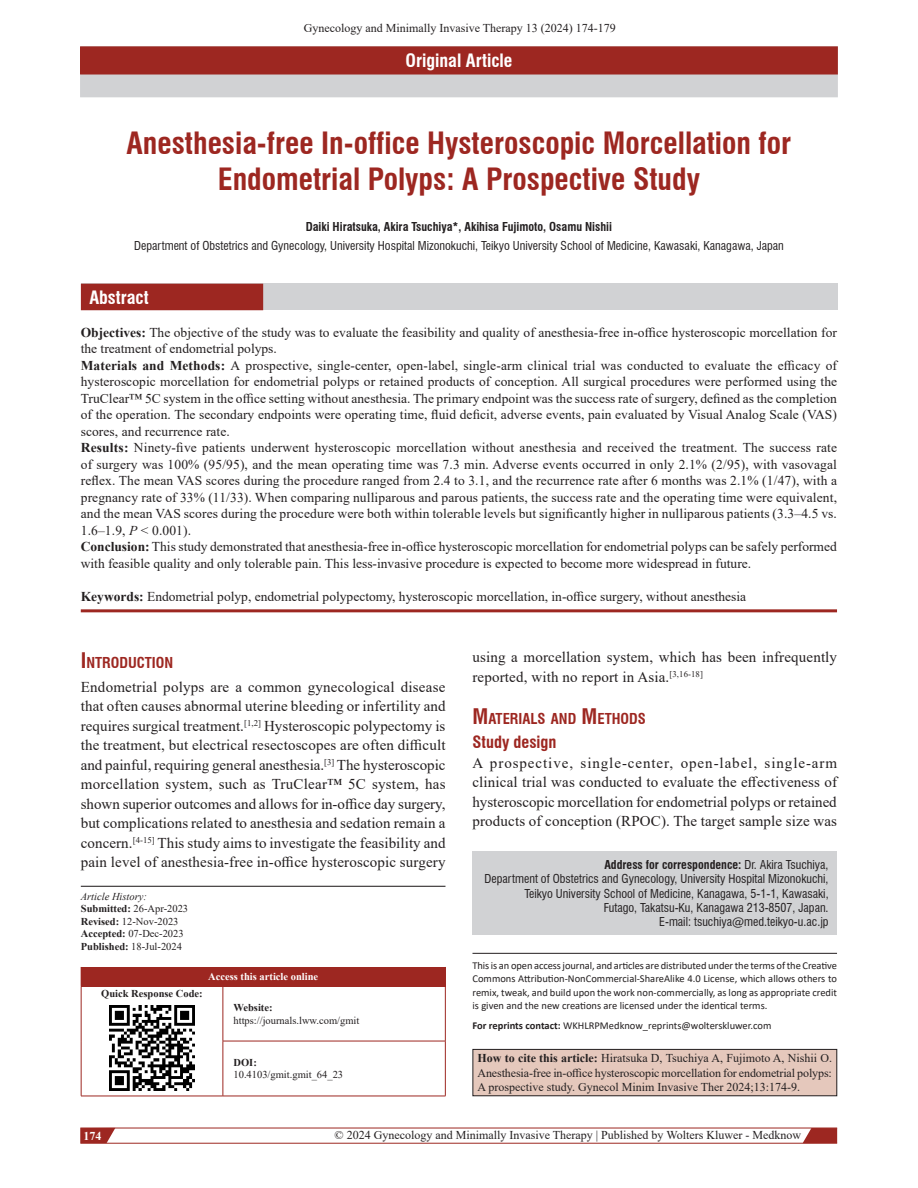
<style>
.page{position:relative;width:918px;height:1188px;background:#fff}
.page>*{position:absolute;margin:0;border:0;box-sizing:border-box;transform-origin:0 0}
.AT{font:700 condensed 30px/36px "Swiss 721 BT";color:#9d2721;text-align:center}
.AH{font:700 condensed 18px "Swiss 721 BT";color:#fff}
.ABSH{font:700 condensed 18px "Swiss 721 BT";color:#fff}
.t1{font:700 condensed 16.5px "Swiss 721 BT";color:#9d2721}
.TX{font:15px/19.5px "Times New Roman";letter-spacing:.01em;color:#231f20;text-align:justify}
.t2{font:700 condensed 14.7px "Swiss 721 BT";color:#9d2721}
.ABS{font:13.5px/16.5px "Times New Roman";color:#231f20}
.KWD{font:13.5px "Times New Roman";color:#231f20}
.HTC{font:12px/14.4px "Times New Roman";color:#231f20;text-align:justify}
.ADD{font:condensed 12px/14.4px "Swiss 721 BT";color:#231f20;text-align:right}
.AFF{font:condensed 12px "Swiss 721 BT";color:#231f20}
.AU{font:700 condensed 12px "Swiss 721 BT";color:#231f20}
.t3{font:700 12px "Times New Roman";color:#fff}
.OS{font:10.5px/13.5px "Calibri";color:#231f20;text-align:justify}
.HIS_1{font:10.5px/12.6px "Times New Roman";color:#231f20}
.Website{font:10.5px/12.6px "Times New Roman";color:#231f20}
.ATAO{font:700 10.5px "Times New Roman";color:#fff}
.QRC{font:700 10.5px "Times New Roman";color:#231f20}
.s1{font-weight:700}
.s2{font-style:italic}
.s3{font-size:21px}
</style>
<div class="page">
<svg style="left:80px;top:1128px;width:758px;height:16px"></svg>
<div style="left:81px;top:284px;width:756px;height:26px;background:#d1d2d4"></div>
<div style="left:81px;top:284px;width:182px;height:26px;background:#9d2721"></div>
<div style="left:80px;top:46px;width:758px;height:51px;background:#d1d2d4"></div>
<div style="left:81px;top:47px;width:756px;height:27px;background:#9d2721"></div>
<div style="left:80px;top:46px;width:758px;height:29px;border:2px solid #9d2721"></div>
<hr style="left:81px;top:609px;width:756px;height:3px;background:#9d2721">
<div style="left:473px;top:851px;width:364px;height:84px;background:#d1d2d4"></div>
<div style="left:81px;top:967px;width:364px;height:19px;background:#9d2721"></div>
<svg style="left:445px;top:967px;width:1px;height:19px"></svg>
<hr style="left:81px;top:986px;width:1px;height:55px;background:#9d2721">
<hr style="left:81px;top:1041px;width:1px;height:55px;background:#9d2721">
<hr style="left:81px;top:986px;width:142px;height:1px;background:#9d2721">
<hr style="left:223px;top:986px;width:1px;height:55px;background:#9d2721">
<hr style="left:223px;top:986px;width:223px;height:1px;background:#9d2721">
<hr style="left:445px;top:986px;width:1px;height:55px;background:#9d2721">
<hr style="left:81px;top:1096px;width:142px;height:1px;background:#9d2721">
<hr style="left:223px;top:1041px;width:1px;height:55px;background:#9d2721">
<hr style="left:223px;top:1041px;width:223px;height:1px;background:#9d2721">
<hr style="left:445px;top:1041px;width:1px;height:55px;background:#9d2721">
<hr style="left:223px;top:1096px;width:223px;height:1px;background:#9d2721">
<img style="left:110px;top:1005px;width:84px;height:85px">
<hr style="left:472px;top:953px;width:365px;height:1px;background:#231f20">
<div style="left:473px;top:1049px;width:364px;height:47px;background:#e5c8bc"></div>
<div style="left:472px;top:1049px;width:365px;height:47px;border:1px solid #231f20"></div>
<hr style="left:81px;top:886px;width:364px;height:1px;background:#231f20">
<p class="HTC" style="left:304px;top:20px;width:314px">Gynecology and Minimally Invasive Therapy 13 (2024) 174‑179</p>
<p class="AH" style="left:405px;top:50px;width:109px">Original Article</p>
<p class="AT" style="left:127px;top:125px;width:666px">Anesthesia‑free In‑office Hysteroscopic Morcellation for<br>Endometrial Polyps: A Prospective Study</p>
<p class="AU" style="left:306px;top:219px;width:308px">Daiki Hiratsuka, Akira Tsuchiya*, Akihisa Fujimoto, Osamu Nishii</p>
<p class="AFF" style="left:134px;top:238px;width:651px">Department of Obstetrics and Gynecology, University Hospital Mizonokuchi, Teikyo University School of Medicine, Kawasaki, Kanagawa, Japan</p>
<p class="ABSH" style="left:89px;top:287px;width:61px">Abstract</p>
<p class="ABS" style="left:81px;top:323px;width:758px"><span class="s1">Objectives:</span> The objective of the study was to evaluate the feasibility and quality of anesthesia‑free in‑office hysteroscopic morcellation for the treatment of endometrial polyps.</p>
<p class="ABS" style="left:81px;top:356px;width:758px;text-align:justify"><span class="s1">Materials and Methods:</span> A prospective, single‑center, open‑label, single‑arm clinical trial was conducted to evaluate the efficacy of hysteroscopic morcellation for endometrial polyps or retained products of conception. All surgical procedures were performed using the TruClear™ 5C system in the office setting without anesthesia. The primary endpoint was the success rate of surgery, defined as the completion of the operation. The secondary endpoints were operating time, fluid deficit, adverse events, pain evaluated by Visual Analog Scale (VAS) scores, and recurrence rate.</p>
<p class="ABS" style="left:81px;top:439px;width:758px;text-align:justify"><span class="s1">Results:</span> Ninety‑five patients underwent hysteroscopic morcellation without anesthesia and received the treatment. The success rate of surgery was 100% (95/95), and the mean operating time was 7.3 min. Adverse events occurred in only 2.1% (2/95), with vasovagal reflex. The mean VAS scores during the procedure ranged from 2.4 to 3.1, and the recurrence rate after 6 months was 2.1% (1/47), with a pregnancy rate of 33% (11/33). When comparing nulliparous and parous patients, the success rate and the operating time were equivalent, and the mean VAS scores during the procedure were both within tolerable levels but significantly higher in nulliparous patients (3.3–4.5 vs.<br>1.6–1.9, <span class="s2">P</span> &lt; 0.001).</p>
<p class="ABS" style="left:81px;top:538px;width:758px"><span class="s1">Conclusion:</span> This study demonstrated that anesthesia‑free in‑office hysteroscopic morcellation for endometrial polyps can be safely performed with feasible quality and only tolerable pain. This less‑invasive procedure is expected to become more widespread in future.</p>
<p class="KWD" style="left:81px;top:587px;width:667px"><span class="s1">Keywords:</span> Endometrial polyp, endometrial polypectomy, hysteroscopic morcellation, in‑office surgery, without anesthesia</p>
<h1 class="t2" style="left:81px;top:654px;width:94px"><span class="s3">I</span>NTRODUCTION</h1>
<p class="TX" style="left:81px;top:676px;width:366px">Endometrial polyps are a common gynecological disease that often causes abnormal uterine bleeding or infertility and requires surgical treatment.<sup>[1,2]</sup> Hysteroscopic polypectomy is the treatment, but electrical resectoscopes are often difficult and painful, requiring general anesthesia.<sup>[3]</sup> The hysteroscopic morcellation system, such as TruClear™ 5C system, has shown superior outcomes and allows for in‑office day surgery, but complications related to anesthesia and sedation remain a concern.<sup>[4‑15]</sup> This study aims to investigate the feasibility and pain level of anesthesia‑free in‑office hysteroscopic surgery</p>
<p class="HIS_1" style="left:81px;top:889px;width:109px"><span class="s2">Article History:<br></span><span class="s1">Submitted:</span> 26‑Apr‑2023<br><span class="s1">Revised:</span> 12‑Nov‑2023<br><span class="s1">Accepted:</span> 07‑Dec‑2023<br><span class="s1">Published:</span> 18-Jul-2024</p>
<p class="ATAO" style="left:208px;top:969px;width:111px">Access this article online</p>
<p class="QRC" style="left:101px;top:986px;width:103px">Quick Response Code:</p>
<p class="Website" style="left:234px;top:1001px;width:127px"><span class="s1">Website: </span>https://journals.lww.com/gmit</p>
<p class="Website" style="left:234px;top:1056px;width:111px"><span class="s1">DOI:<br></span>10.4103/gmit.gmit_64_23</p>
<p class="TX" style="left:472px;top:647px;width:366px">using a morcellation system, which has been infrequently reported, with no report in Asia.<sup>[3,16‑18]</sup></p>
<h1 class="t2" style="left:472px;top:710px;width:175px"><span class="s3">M</span>ATERIALS AND <span class="s3">M</span>ETHODS</h1>
<h2 class="t1" style="left:472px;top:732px;width:86px">Study design</h2>
<p class="TX" style="left:472px;top:752px;width:366px">A prospective, single‑center, open‑label, single‑arm clinical trial was conducted to evaluate the effectiveness of hysteroscopic morcellation for endometrial polyps or retained products of conception (RPOC). The target sample size was</p>
<p class="ADD" style="left:485px;top:857px;width:346px"><span class="s1">Address for correspondence:</span> Dr. Akira Tsuchiya,<br>Department of Obstetrics and Gynecology, University Hospital Mizonokuchi, Teikyo University School of Medicine, Kanagawa, 5‑1‑1, Kawasaki,<br>Futago, Takatsu‑Ku, Kanagawa 213‑8507, Japan.<br>E‑mail: tsuchiya@med.teikyo‑u.ac.jp</p>
<p class="OS" style="left:472px;top:958px;width:366px">This is an open access journal, and articles are distributed under the terms of the Creative Commons Attribution‑NonCommercial‑ShareAlike 4.0 License, which allows others to remix, tweak, and build upon the work non‑commercially, as long as appropriate credit is given and the new creations are licensed under the identical terms.</p>
<p class="OS" style="left:472px;top:1019px;width:300px"><span class="s1">For reprints contact:</span> WKHLRPMedknow_reprints@wolterskluwer.com</p>
<p class="HTC" style="left:478px;top:1051px;width:356px"><span class="s1">How to cite this article:</span> Hiratsuka D, Tsuchiya A, Fujimoto A, Nishii O.<br>Anesthesia‑free in‑office hysteroscopic morcellation for endometrial polyps:<br>A prospective study. Gynecol Minim Invasive Ther 2024;13:174-9.</p>
<p class="t3" style="left:84px;top:1127px;width:19px">174</p>
<p class="HTC" style="left:335px;top:1128px;width:468px">© 2024 Gynecology and Minimally Invasive Therapy | Published by Wolters Kluwer - Medknow</p>
</div>
